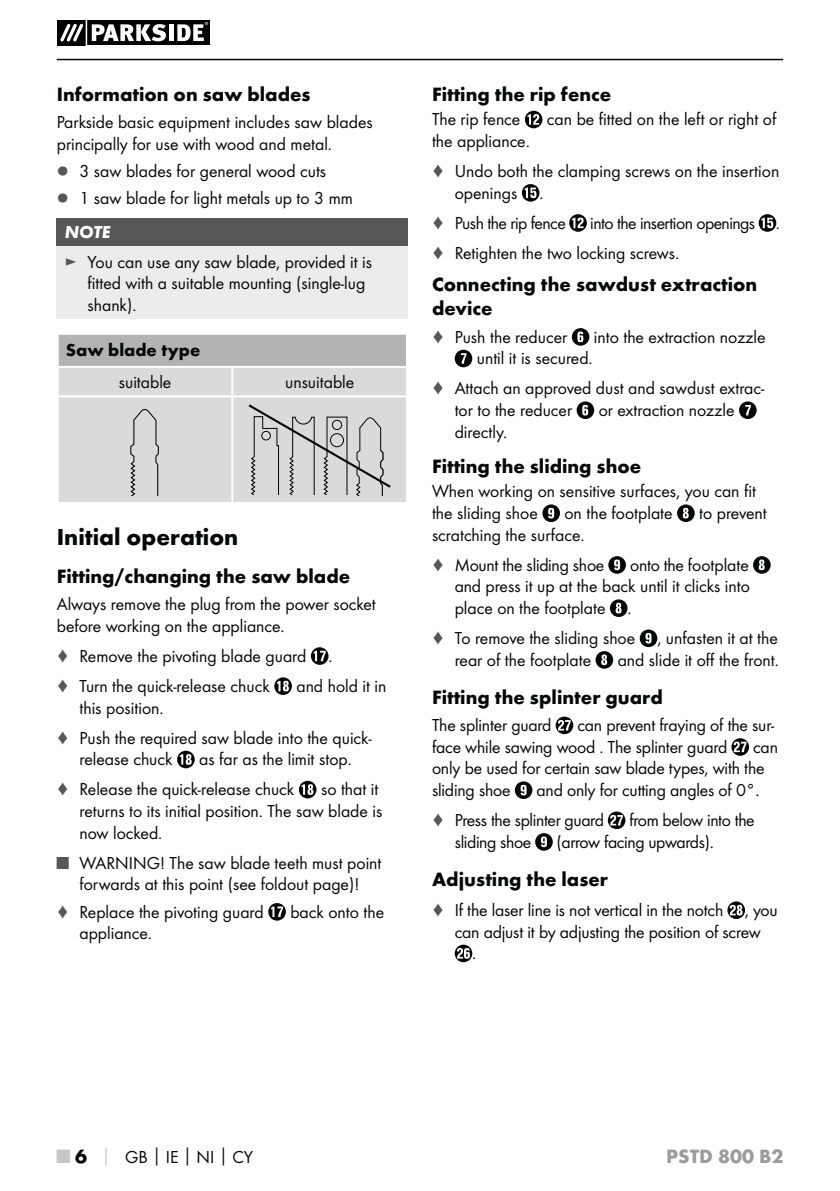
<style>
.page{position:relative;width:840px;height:1191px;background:#fff}
.page>*{position:absolute;margin:0;border:0;box-sizing:border-box;transform-origin:0 0}
.t1{font:700 24px "Futura";color:#040809}
.t2{font:700 20px/24px "Futura";color:#040809}
.t3{font:700 20px "Futura";color:#9c9c9c}
.t4{font:18px/21.6px "Futura Boo";color:#040809}
.t5{font:18px "Futura Boo";letter-spacing:-.02em;color:#040809}
.t6{font:18px/30.2px "Futura Boo";letter-spacing:-.03em;color:#040809;text-align:center}
.t7{font:700 18px "Futura";color:#040809}
.t8{font:italic 700 18px "Futura";color:#fff}
.s1{color:#575757}
.s2{font-family:"Futura";font-weight:700;font-size:20px;color:#c7c6c5}
.s3{font-family:"Futura";font-weight:700;font-size:20px}
.s4{font-family:"Futura";font-weight:700;color:#c7c6c5}
.s5{font-family:"Futura";font-weight:700}
</style>
<div class="page">
<hr style="left:57px;top:59px;width:725px;height:1px;background:#040809">
<svg style="left:57px;top:21px;width:152px;height:24px"></svg>
<div style="left:57px;top:218px;width:351px;height:28px;background:#575757"></div>
<div style="left:57px;top:246px;width:351px;height:73px;background:#edecec"></div>
<div style="left:58px;top:334px;width:349px;height:33px;background:#b3b3b3"></div>
<div style="left:59px;top:368px;width:347px;height:134px;background:#dadad9"></div>
<hr style="left:406px;top:335px;width:2px;height:31px;background:#fff">
<hr style="left:231px;top:368px;width:2px;height:27px;background:#fff">
<hr style="left:57px;top:395px;width:175px;height:2px;background:#fff">
<hr style="left:232px;top:395px;width:176px;height:2px;background:#fff">
<hr style="left:231px;top:397px;width:2px;height:105px;background:#fff">
<hr style="left:57px;top:333px;width:351px;height:2px;background:#fff">
<hr style="left:57px;top:366px;width:351px;height:2px;background:#fff">
<hr style="left:57px;top:335px;width:2px;height:31px;background:#fff">
<svg style="left:130px;top:406px;width:29px;height:89px;background:#c6c7c6"></svg>
<svg style="left:248px;top:404px;width:142px;height:91px;background:#c5c5c4"></svg>
<svg style="left:311px;top:647px;width:17px;height:18px"></svg>
<svg style="left:274px;top:677px;width:18px;height:18px"></svg>
<svg style="left:177px;top:750px;width:18px;height:18px"></svg>
<svg style="left:299px;top:781px;width:17px;height:17px"></svg>
<svg style="left:268px;top:903px;width:18px;height:17px"></svg>
<svg style="left:524px;top:111px;width:18px;height:17px"></svg>
<svg style="left:521px;top:184px;width:18px;height:18px"></svg>
<svg style="left:569px;top:214px;width:17px;height:18px"></svg>
<svg style="left:758px;top:214px;width:17px;height:18px"></svg>
<svg style="left:571px;top:328px;width:18px;height:18px"></svg>
<svg style="left:454px;top:350px;width:18px;height:17px"></svg>
<svg style="left:576px;top:401px;width:18px;height:18px"></svg>
<svg style="left:739px;top:401px;width:17px;height:18px"></svg>
<svg style="left:542px;top:504px;width:17px;height:18px"></svg>
<svg style="left:677px;top:504px;width:17px;height:18px"></svg>
<svg style="left:608px;top:556px;width:17px;height:18px"></svg>
<svg style="left:753px;top:556px;width:17px;height:18px"></svg>
<svg style="left:610px;top:599px;width:17px;height:18px"></svg>
<svg style="left:639px;top:629px;width:18px;height:18px"></svg>
<svg style="left:595px;top:651px;width:17px;height:17px"></svg>
<svg style="left:555px;top:716px;width:18px;height:18px"></svg>
<svg style="left:731px;top:738px;width:17px;height:17px"></svg>
<svg style="left:514px;top:781px;width:18px;height:18px"></svg>
<svg style="left:607px;top:811px;width:18px;height:18px"></svg>
<svg style="left:535px;top:833px;width:17px;height:17px"></svg>
<svg style="left:727px;top:901px;width:17px;height:18px"></svg>
<svg style="left:454px;top:944px;width:18px;height:18px"></svg>
<p class="t2" style="left:57px;top:84px;width:255px">Information on saw blades</p>
<p class="t4" style="left:57px;top:112px;width:317px">Parkside basic equipment includes saw blades principally for use with wood and metal.</p>
<p class="t4" style="left:57px;top:158px;width:297px;line-height:27.2px"><span class="s1">▯</span> 3 saw blades for general wood cuts<br><span class="s1">▯</span> 1 saw blade for light metals up to 3 mm</p>
<p class="t8" style="left:65px;top:221px;width:47px">NOTE</p>
<p class="t4" style="left:87px;top:252px;width:286px;text-indent:-23px"><span class="s1">►</span> You can use any saw blade, provided it is fitted with a suitable mounting (single-lug shank).</p>
<p class="t7" style="left:66px;top:343px;width:136px">Saw blade type</p>
<p class="t4" style="left:119px;top:372px;width:54px">suitable</p>
<p class="t4" style="left:285px;top:372px;width:71px">unsuitable</p>
<h1 class="t1" style="left:57px;top:527px;width:183px">Initial operation</h1>
<p class="t2" style="left:57px;top:566px;width:295px">Fitting/changing the saw blade</p>
<p class="t4" style="left:57px;top:594px;width:320px">Always remove the plug from the power socket before working on the appliance.</p>
<p class="t4" style="left:57px;top:641px;width:277px;line-height:30.2px"><span class="s1">♦</span> Remove the pivoting blade guard . <span class="s1">♦</span> Turn the quick-release chuck</p>
<p class="t4" style="left:296px;top:676px;width:91px">and hold it in</p>
<p class="t4" style="left:57px;top:693px;width:316px;line-height:30px;text-indent:23px">this position.<br><span class="s1">♦</span> Push the required saw blade into the quick-</p>
<p class="t4" style="left:79px;top:749px;width:95px">release chuck</p>
<p class="t4" style="left:57px;top:745px;width:296px;line-height:30px;text-indent:142px">as far as the limit stop. <span class="s1">♦</span> Release the quick-release chuck</p>
<p class="t4" style="left:79px;top:779px;width:304px;text-indent:241px">so that it returns to its initial position. The saw blade is now locked.</p>
<p class="t4" style="left:57px;top:853px;width:326px;text-align:center"><span class="s1">■</span> WARNING! The saw blade teeth must point forwards at this point (see foldout page)!</p>
<p class="t4" style="left:57px;top:901px;width:208px"><span class="s1">♦</span> Replace the pivoting guard</p>
<p class="t4" style="left:290px;top:901px;width:95px">back onto the</p>
<p class="t4" style="left:79px;top:923px;width:74px">appliance.</p>
<p class="t2" style="left:432px;top:84px;width:181px">Fitting the rip fence</p>
<p class="t4" style="left:432px;top:109px;width:90px">The rip fence</p>
<p class="t4" style="left:546px;top:109px;width:231px">can be fitted on the left or right of</p>
<p class="t4" style="left:432px;top:127px;width:348px;line-height:30px">the appliance.<br><span class="s1">♦</span> Undo both the clamping screws on the insertion</p>
<p class="t6" style="left:432px;top:178px;width:135px">openings .<br><span class="s1">♦</span> Push the rip fence</p>
<p class="t4" style="left:432px;top:209px;width:349px;line-height:30px;text-indent:158px">into the insertion openings . <span class="s1">♦</span> Retighten the two locking screws.</p>
<p class="t2" style="left:432px;top:274px;width:326px">Connecting the sawdust extraction device</p>
<p class="t4" style="left:432px;top:327px;width:137px"><span class="s1">♦</span> Push the reducer</p>
<p class="t4" style="left:593px;top:327px;width:173px">into the extraction nozzle</p>
<p class="t4" style="left:432px;top:344px;width:334px;line-height:30px;text-indent:45px">until it is secured.<br><span class="s1">♦</span> Attach an approved dust and sawdust extrac-</p>
<p class="t4" style="left:454px;top:400px;width:119px">tor to the reducer</p>
<p class="t4" style="left:598px;top:400px;width:137px">or extraction nozzle</p>
<p class="t4" style="left:454px;top:422px;width:54px">directly.</p>
<p class="t2" style="left:432px;top:456px;width:211px">Fitting the sliding shoe</p>
<p class="t4" style="left:432px;top:481px;width:325px">When working on sensitive surfaces, you can fit the sliding shoe</p>
<p class="t4" style="left:564px;top:503px;width:109px">on the footplate</p>
<p class="t4" style="left:698px;top:503px;width:69px">to prevent</p>
<p class="t4" style="left:432px;top:520px;width:174px;line-height:30px">scratching the surface.<br><span class="s1">♦</span> Mount the sliding shoe</p>
<p class="t4" style="left:454px;top:555px;width:296px;text-align:justify;text-indent:175px">onto the footplate and press it up at the back until it clicks into place on the footplate .</p>
<p class="t4" style="left:454px;top:628px;width:324px;text-indent:-23px"><span class="s1">♦</span> To remove the sliding shoe , unfasten it at the rear of the footplate</p>
<p class="t4" style="left:617px;top:650px;width:163px">and slide it off the front.</p>
<p class="t2" style="left:432px;top:687px;width:232px">Fitting the splinter guard</p>
<p class="t4" style="left:432px;top:715px;width:121px">The splinter guard</p>
<p class="t4" style="left:432px;top:715px;width:344px;text-indent:145px">can prevent fraying of the sur&shy;face while sawing wood . The splinter guard</p>
<p class="t4" style="left:432px;top:737px;width:347px;text-indent:321px">can only be used for certain saw blade types, with the sliding shoe</p>
<p class="t4" style="left:432px;top:776px;width:329px;line-height:30px;text-indent:104px">and only for cutting angles of 0°. <span class="s1">♦</span> Press the splinter guard</p>
<p class="t5" style="left:629px;top:812px;width:127px">from below into the</p>
<p class="t5" style="left:454px;top:833px;width:78px">sliding shoe</p>
<p class="t5" style="left:556px;top:833px;width:159px">(arrow facing upwards).</p>
<p class="t2" style="left:432px;top:869px;width:177px">Adjusting the laser</p>
<p class="t4" style="left:432px;top:900px;width:347px"><span class="s1">♦</span> If the laser line is not vertical in the notch , you</p>
<p class="t4" style="left:454px;top:921px;width:307px">can adjust it by adjusting the position of screw</p>
<p class="t4" style="left:472px;top:943px;width:6px">.</p>
<p class="t4" style="left:57px;top:1146px;width:198px"><span class="s2">■</span> <span class="s3">6</span> <span class="s4">│</span> GB<span class="s5">│</span>IE<span class="s5">│</span>NI<span class="s5">│</span>CY</p>
<p class="t3" style="left:666px;top:1148px;width:119px">PSTD 800 B2</p>
</div>
